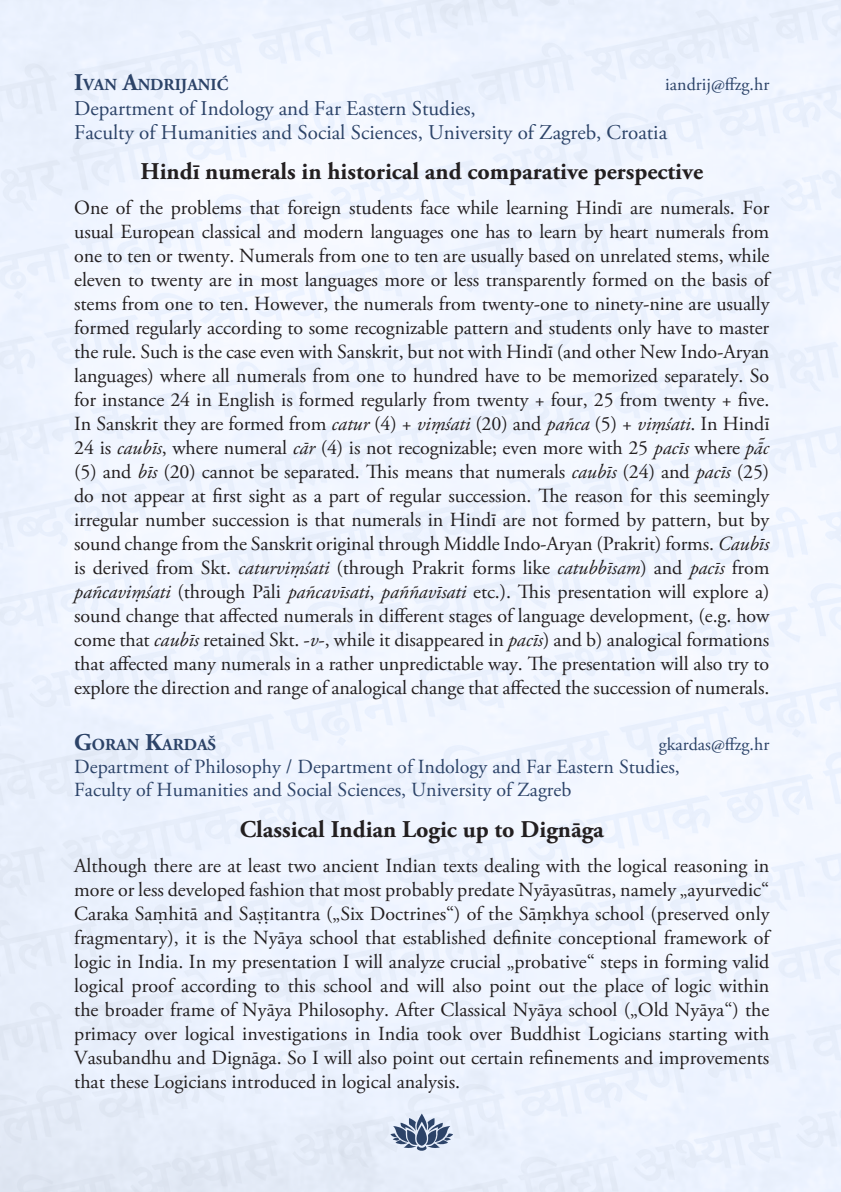
<style>
.page{position:relative;width:841px;height:1192px;background:#fff}
.page>*{position:absolute;margin:0;border:0;box-sizing:border-box;transform-origin:0 0}
.t1{font:700 24px "Adobe Garamond Indic";color:#231f20}
.t2{font:21px/24.2px "Adobe Garamond Indic";color:#2c4368}
.t3{font:20px/24px "Adobe Garamond Indic";letter-spacing:-.005em;color:#231f20;text-align:justify}
.t4{font:20px/23px "Adobe Garamond Indic";color:#2c4368}
.t5{font:18px "Adobe Garamond Indic";color:#2c4368}
.t6{font:700 16.8px "Adobe Garamond Indic";color:#2c4368}
.s1{font-size:24px}
.s2{font-style:italic}
.s3{font-family:"Garamond Premr Pro";font-style:italic}
</style>
<div class="page">
<img style="left:0;top:0;width:841px;height:1192px">
<svg style="left:390px;top:1113px;width:63px;height:37px;background:#99a7bd"></svg>
<p class="t6" style="left:74px;top:75px;width:156px"><span class="s1">I</span>VAN <span class="s1">A</span>NDRIJANIĆ</p>
<p class="t5" style="left:665px;top:74px;width:106px">iandrij@ffzg.hr</p>
<p class="t2" style="left:74px;top:97px;width:595px">Department of Indology and Far Eastern Studies,<br>Faculty of Humanities and Social Sciences, University of Zagreb, Croatia</p>
<p class="t1" style="left:140px;top:157px;width:564px">Hindī numerals in historical and comparative perspective</p>
<p class="t3" style="left:74px;top:197px;width:697px">One of the problems that foreign students face while learning Hindī are numerals. For usual European classical and modern languages one has to learn by heart numerals from one to ten or twenty. Numerals from one to ten are usually based on unrelated stems, while eleven to twenty are in most languages more or less transparently formed on the basis of stems from one to ten. However, the numerals from twenty-one to ninety-nine are usually formed regularly according to some recognizable pattern and students only have to master the rule. Such is the case even with Sanskrit, but not with Hindī (and other New Indo-Aryan languages) where all numerals from one to hundred have to be memorized separately. So for instance 24 in English is formed regularly from twenty + four, 25 from twenty + five.<br>In Sanskrit they are formed from <span class="s2">catur</span> (4) + <span class="s2">viṃśati</span> (20) and <span class="s2">pañca</span> (5) + <span class="s2">viṃśati</span>. In Hindī 24 is <span class="s2">caubīs</span>, where numeral <span class="s2">cār</span> (4) is not recognizable; even more with 25 <span class="s2">pacīs</span> where <span class="s3">pā˜c </span>(5) and <span class="s2">bīs</span> (20) cannot be separated. This means that numerals <span class="s2">caubīs</span> (24) and <span class="s2">pacīs</span> (25) do not appear at first sight as a part of regular succession. The reason for this seemingly irregular number succession is that numerals in Hindī are not formed by pattern, but by sound change from the Sanskrit original through Middle Indo-Aryan (Prakrit) forms. <span class="s2">Caubīs </span>is derived from Skt. <span class="s2">caturviṃśati</span> (through Prakrit forms like <span class="s2">catubbīsam</span>) and <span class="s2">pacīs</span> from <span class="s2">pañcaviṃśati</span> (through Pāli <span class="s2">pañcavīsati</span>, <span class="s2">paññavīsati</span> etc.). This presentation will explore a) sound change that affected numerals in different stages of language development, (e.g. how come that <span class="s2">caubīs</span> retained Skt. -<span class="s2">v</span>-, while it disappeared in <span class="s2">pacīs</span>) and b) analogical formations that affected many numerals in a rather unpredictable way. The presentation will also try to explore the direction and range of analogical change that affected the succession of numerals.</p>
<p class="t6" style="left:74px;top:735px;width:143px"><span class="s1">G</span>ORAN <span class="s1">K</span>ARDAŠ</p>
<p class="t5" style="left:659px;top:734px;width:112px">gkardas@ffzg.hr</p>
<p class="t4" style="left:74px;top:756px;width:607px">Department of Philosophy / Department of Indology and Far Eastern Studies,<br>Faculty of Humanities and Social Sciences, University of Zagreb</p>
<p class="t1" style="left:240px;top:815px;width:366px">Classical Indian Logic up to Dignāga</p>
<p class="t3" style="left:74px;top:854px;width:697px">Although there are at least two ancient Indian texts dealing with the logical reasoning in more or less developed fashion that most probably predate Nyāyasūtras, namely „ayurvedic“ Caraka Saṃhitā and Saṣṭitantra („Six Doctrines“) of the Sāṃkhya school (preserved only fragmentary), it is the Nyāya school that established definite conceptional framework of logic in India. In my presentation I will analyze crucial „probative“ steps in forming valid logical proof according to this school and will also point out the place of logic within the broader frame of Nyāya Philosophy. After Classical Nyāya school („Old Nyāya“) the primacy over logical investigations in India took over Buddhist Logicians starting with Vasubandhu and Dignāga. So I will also point out certain refinements and improvements that these Logicians introduced in logical analysis.</p>
</div>
